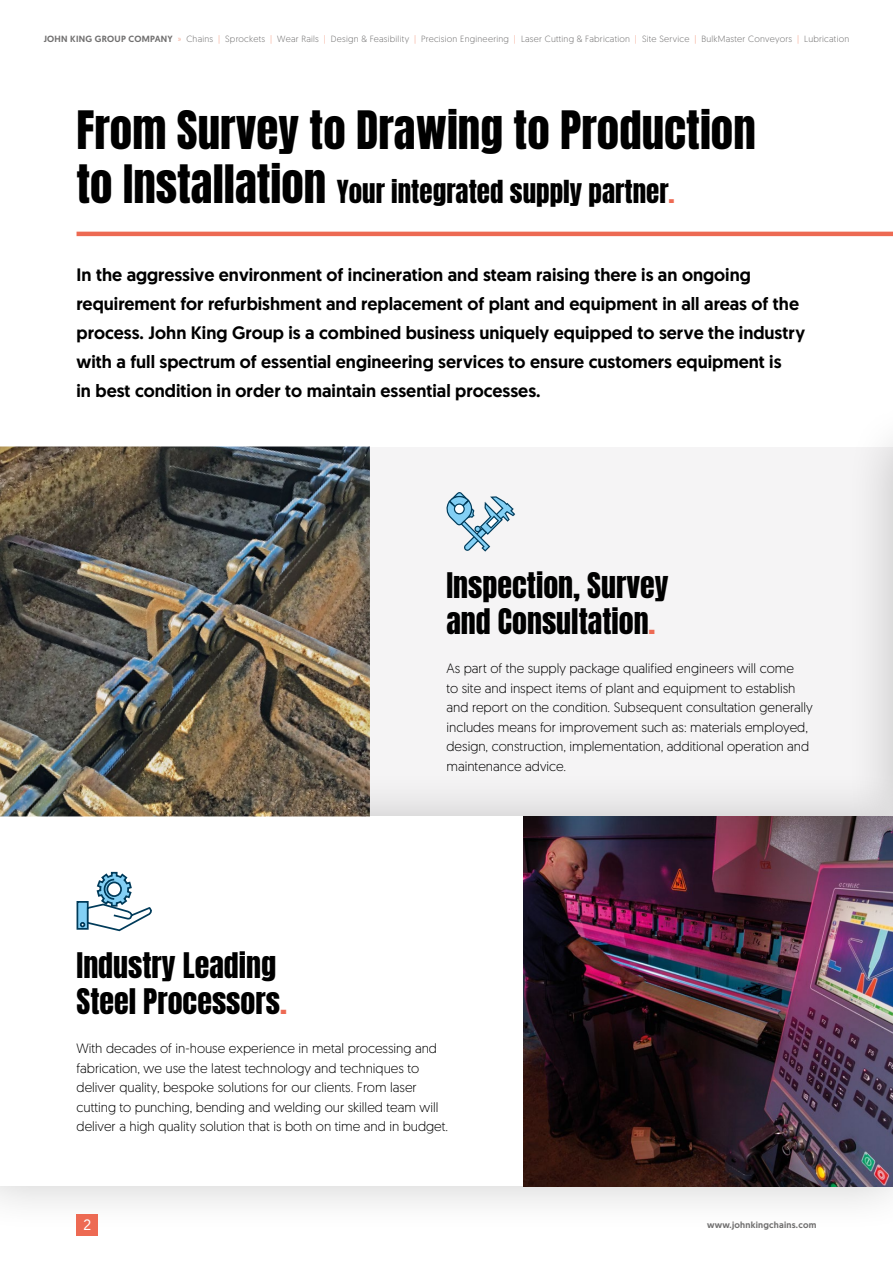
<style>
.page{position:relative;width:893px;height:1263px;background:#fff}
.page>*{position:absolute;margin:0;border:0;box-sizing:border-box;transform-origin:0 0}
.t1{font:45px "Anton";color:#000}
.t2{font:30px/36px "Anton";color:#000}
.t3{font:27px "Anton";color:#000}
.t4{font:500 18px/28.8px "Geomanist";color:#000}
.t5{font:15px "Geomanist";color:#fff}
.t6{font:300 13.5px/19.5px "Geomanist";color:#000}
.t7{font:300 9px "Geomanist";letter-spacing:.025em;color:#706f6f}
.t8{font:500 9px "Geomanist";letter-spacing:.025em;color:#706f6f}
.s1{font-weight:500}
.s2{color:#f49c83}
.s3{font-size:45px}
.s4{color:#ed6a53}
</style>
<div class="page">
<div style="left:0;top:446px;width:893px;height:370px;background:#f5f4f5"></div>
<hr style="left:77px;top:232px;width:816px;height:4px;background:#ed6a53">
<div style="left:0;top:769px;width:893px;height:465px;background:#000;opacity:.2"></div>
<div style="left:0;top:816px;width:893px;height:370px;background:#fff"></div>
<img style="left:523px;top:816px;width:370px;height:370px">
<div style="left:845px;top:399px;width:48px;height:465px;background:#000;opacity:.2"></div>
<hr style="left:892px;top:446px;width:1px;height:370px;background:#fff">
<img style="left:0;top:446px;width:370px;height:370px">
<svg style="left:446px;top:492px;width:69px;height:60px"></svg>
<svg style="left:77px;top:901px;width:3px;height:29px"></svg>
<svg style="left:80px;top:871px;width:72px;height:61px"></svg>
<div style="left:77px;top:1214px;width:21px;height:21px;background:#ed6a53"></div>
<p class="t7" style="left:44px;top:33px;width:807px"><span class="s1">JOHN KING GROUP COMPANY</span> <span class="s2">»</span> Chains <span class="s2">|</span> Sprockets <span class="s2">|</span> Wear Rails <span class="s2">|</span> Design &amp; Feasibility <span class="s2">|</span> Precision Engineering <span class="s2">|</span> Laser Cutting &amp; Fabrication <span class="s2">|</span> Site Service <span class="s2">|</span> BulkMaster Conveyors <span class="s2">|</span> Lubrication</p>
<h1 class="t1" style="left:77px;top:107px;width:681px">From Survey to Drawing to Production</h1>
<h3 class="t3" style="left:77px;top:178px;width:600px"><span class="s3">to Installation</span> Your integrated supply partner<span class="s4">.</span></h3>
<p class="t4" style="left:77px;top:260px;width:730px">In the aggressive environment of incineration and steam raising there is an ongoing requirement for refurbishment and replacement of plant and equipment in all areas of the process. John King Group is a combined business uniquely equipped to serve the industry with a full spectrum of essential engineering services to ensure customers equipment is<br>in best condition in order to maintain essential processes.</p>
<h2 class="t2" style="left:446px;top:570px;width:224px">Inspection, Survey and Consultation<span class="s4">.</span></h2>
<p class="t6" style="left:446px;top:658px;width:368px">As part of the supply package qualified engineers will come<br>to site and inspect items of plant and equipment to establish and report on the condition. Subsequent consultation generally includes means for improvement such as: materials employed, design, construction, implementation, additional operation and maintenance advice.</p>
<h2 class="t2" style="left:77px;top:950px;width:212px">Industry Leading<br>Steel Processors<span class="s4">.</span></h2>
<p class="t6" style="left:77px;top:1038px;width:373px">With decades of in-house experience in metal processing and fabrication, we use the latest technology and techniques to deliver quality, bespoke solutions for our clients. From laser cutting to punching, bending and welding our skilled team will deliver a high quality solution that is both on time and in budget.</p>
<p class="t5" style="left:83px;top:1215px;width:9px">2</p>
<p class="t8" style="left:707px;top:1219px;width:111px">www.johnkingchains.com</p>
</div>
